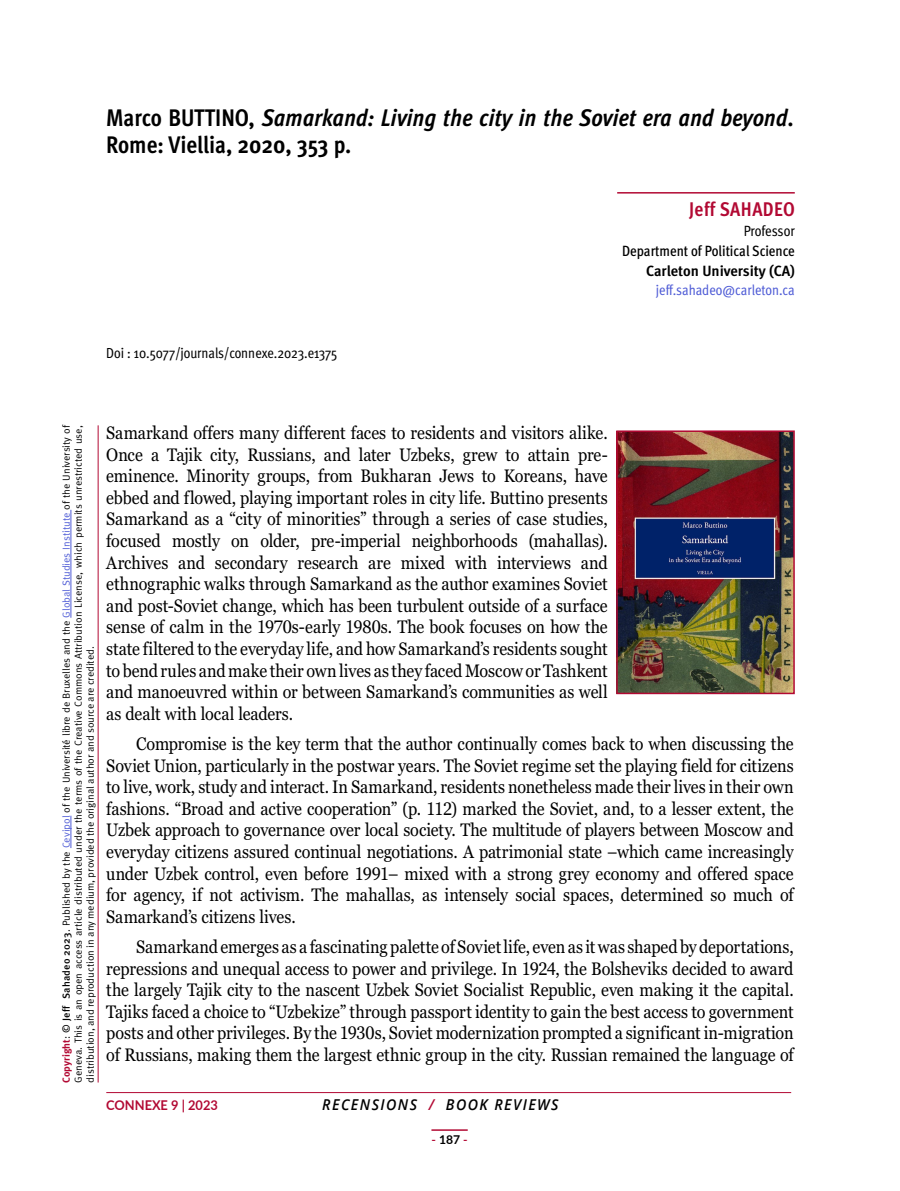
<style>
.page{position:relative;width:900px;height:1191px;background:#fff}
.page>*{position:absolute;margin:0;border:0;box-sizing:border-box;transform-origin:0 0}
.t1{font:italic 700 condensed 24px/27px "Meta Pro";color:#000}
.t2{font:700 condensed 19.8px "Meta Pro";letter-spacing:.025em;color:#b20933}
.t3{font:18px/21.6px "Georgia Pro";color:#000;text-align:justify;scale:.9 1}
.t4{font:italic 600 15px "Open Sans";letter-spacing:.1em;color:#000;scale:.95 1}
.t5{font:500 condensed 14.85px "Meta Pro";color:#000}
.t6{font:700 condensed 14.85px "Meta Pro";color:#000;scale:1.11 1}
.t7{font:condensed 14.85px "Meta Pro";letter-spacing:-.005em;color:#000}
.t8{font:condensed 14.55px "Meta Pro";letter-spacing:-.005em;color:#000}
.t9{font:condensed 14.55px "Meta Pro";letter-spacing:-.005em;color:#4f5cd6}
.t10{font:700 13.5px "Lato";color:#b20933;scale:.95 1}
.t11{font:700 12.15px "Lato";color:#000}
.t12{font:10.2px/12px "Meta Pro Norm";color:#000;text-align:justify}
.s1{font-style:normal}
.s2{font-family:"Meta Pro";font-weight:700;color:#b20933}
.s3{font-family:"Meta Pro";font-weight:500}
.s4{color:#4f5cd6}
.s5{color:#b20933}
</style>
<div class="page">
<hr style="left:431px;top:1129px;width:37px;height:1px;background:#b20933">
<hr style="left:106px;top:1092px;width:685px;height:1px;background:#b20933">
<hr style="left:617px;top:192px;width:178px;height:2px;background:#b20933">
<hr style="left:70px;top:815px;width:1px;height:33px;background:#4f5cd6">
<hr style="left:70px;top:510px;width:1px;height:107px;background:#4f5cd6">
<hr style="left:98px;top:425px;width:1px;height:657px;background:#b20933">
<img style="left:619px;top:433px;width:173px;height:258px">
<div style="left:616px;top:430px;width:179px;height:264px;border:2px solid #b20933"></div>
<h1 class="t1" style="left:106px;top:103px;width:689px"><span class="s1">Marco BUTTINO,</span> Samarkand: Living the city in the Soviet era and beyond<span class="s1">.<br>Rome: Viellia, 2020, 353 p.</span></h1>
<p class="t8" style="left:106px;top:342px;width:233px">Doi : 10.5077/journals/connexe.2023.e1375</p>
<p class="t2" style="left:689px;top:194px;width:107px">Jeff SAHADEO</p>
<p class="t7" style="left:744px;top:220px;width:53px">Professor</p>
<p class="t5" style="left:622px;top:239px;width:174px">Department of Political Science</p>
<p class="t6" style="left:646px;top:259px;width:136px">Carleton University (CA)</p>
<p class="t9" style="left:656px;top:279px;width:140px">jeff.sahadeo@carleton.ca</p>
<p class="t12" style="left:60px;top:1082px;width:659px;rotate:-90deg"><span class="s2">Copyright</span>: <span class="s3">© Jeff Sahadeo 2023</span>. Published by the <span class="s4">Cevipol</span> of the Université libre de Bruxelles and the <span class="s4">Global Studies Institute</span> of the University of Geneva. This is an open access article distributed under the terms of the Creative Commons Attribution License, which permits unrestricted use, distribution, and reproduction in any medium, provided the original author and source are credited.</p>
<p class="t3" style="left:106px;top:422px;width:559px">Samarkand offers many different faces to residents and visitors alike.<br>Once a Tajik city, Russians, and later Uzbeks, grew to attain pre&shy;eminence. Minority groups, from Bukharan Jews to Koreans, have ebbed and flowed, playing important roles in city life. Buttino presents Samarkand as a “city of minorities” through a series of case studies, focused mostly on older, pre-imperial neighborhoods (mahallas).<br>Archives and secondary research are mixed with interviews and ethnographic walks through Samarkand as the author examines Soviet and post-Soviet change, which has been turbulent outside of a surface sense of calm in the 1970s-early 1980s. The book focuses on how the state filtered to the everyday life, and how Samarkand’s residents sought to bend rules and make their own lives as they faced Moscow or Tashkent and manoeuvred within or between Samarkand’s communities as well as dealt with local leaders.</p>
<p class="t3" style="left:106px;top:733px;width:765px;text-indent:30px">Compromise is the key term that the author continually comes back to when discussing the Soviet Union, particularly in the postwar years. The Soviet regime set the playing field for citizens to live, work, study and interact. In Samarkand, residents nonetheless made their lives in their own fashions. “Broad and active cooperation” (p. 112) marked the Soviet, and, to a lesser extent, the Uzbek approach to governance over local society. The multitude of players between Moscow and everyday citizens assured continual negotiations. A patrimonial state –which came increasingly under Uzbek control, even before 1991– mixed with a strong grey economy and offered space for agency, if not activism. The mahallas, as intensely social spaces, determined so much of Samarkand’s citizens lives.</p>
<p class="t3" style="left:106px;top:936px;width:765px;text-indent:30px">Samarkand emerges as a fascinating palette of Soviet life, even as it was shaped by deportations, repressions and unequal access to power and privilege. In 1924, the Bolsheviks decided to award the largely Tajik city to the nascent Uzbek Soviet Socialist Republic, even making it the capital.<br>Tajiks faced a choice to “Uzbekize” through passport identity to gain the best access to government posts and other privileges. By the 1930s, Soviet modernization prompted a significant in-migration of Russians, making them the largest ethnic group in the city. Russian remained the language of</p>
<p class="t10" style="left:106px;top:1095px;width:119px">CONNEXE 9 | 2023</p>
<p class="t4" style="left:322px;top:1094px;width:250px">RECENSIONS <span class="s5">/</span> BOOK REVIEWS</p>
<p class="t11" style="left:431px;top:1130px;width:38px"><span class="s5">-</span> 187 <span class="s5">-</span></p>
</div>
